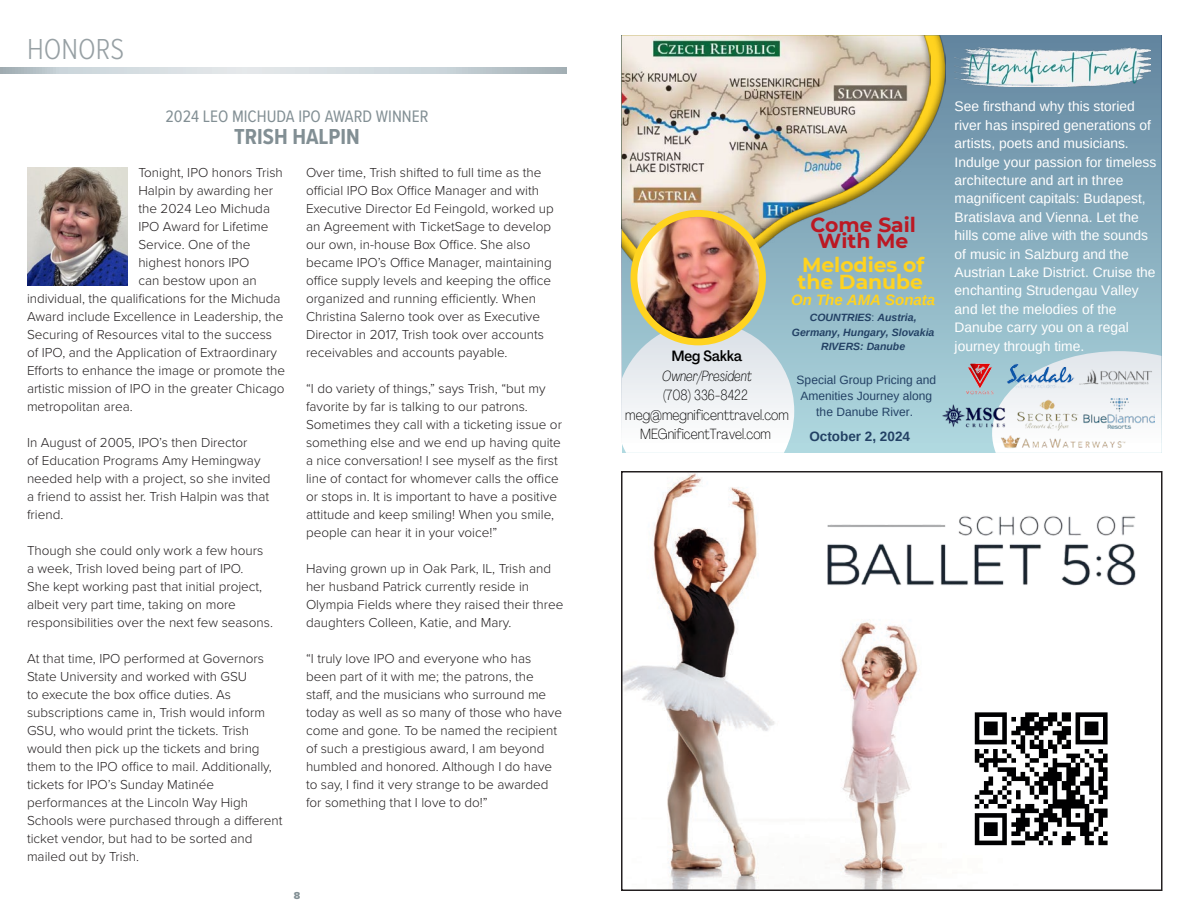
<style>
.page{position:relative;width:1188px;height:918px;background:#fff}
.page>*{position:absolute;margin:0;border:0;box-sizing:border-box;transform-origin:0 0}
.t1{font:300 30px "Proxima Nova Cond";color:#97a0a4}
.t2{font:700 22.5px "Proxima Nova Cond";color:#828f94}
.t3{font:700 20.25px/16.5px "Montserrat";color:#ffd320}
.t4{font:700 20.25px/16.5px "Montserrat";color:#bc1823;text-align:center}
.t5{font:17.25px "Proxima Nova Cond";color:#828f94}
.t6{font:italic 700 15px "Arimo";color:#ffd320}
.t7{font:100 condensed 14.7px/19.5px "Agrandir";color:#000;text-align:center}
.t8{font:italic 100 condensed 14.7px "Agrandir";color:#000}
.t9{font:500 condensed 14.7px "Agrandir";color:#000}
.t10{font:13.8px/18.5px "Arimo";color:#fff}
.t11{font:300 13.5px/18px "Proxima Nova";color:#231f20}
.t12{font:700 13.5px "Arimo";color:#234164}
.t13{font:12px/16px "Arimo";color:#234164;text-align:center}
.t14{font:italic 700 10.5px/14.4px "Arimo";color:#234164;text-align:center}
.t15{font:10.5px "Proxima Nova Extrabld";color:#828f94}
.s1{font-weight:400;font-style:normal}
</style>
<div class="page">
<img style="left:27px;top:167px;width:101px;height:118px">
<svg style="left:0;top:68px;width:567px;height:6px;background:#ccd4d9"></svg>
<svg style="left:622px;top:442px;width:172px;height:11px"></svg>
<svg style="left:992px;top:442px;width:170px;height:11px"></svg>
<svg style="left:622px;top:35px;width:540px;height:407px;background:#9dbdca"></svg>
<img style="left:622px;top:35px;width:323px;height:252px">
<img style="left:622px;top:35px;width:308px;height:238px">
<div style="left:631px;top:210px;width:135px;height:135px;background:#ffd320;border-radius:68px"></div>
<img style="left:637px;top:217px;width:122px;height:121px;border-radius:61px">
<img style="left:955px;top:48px;width:195px;height:38px">
<img style="left:940px;top:401px;width:66px;height:28px">
<img style="left:1001px;top:434px;width:126px;height:16px">
<img style="left:1079px;top:364px;width:75px;height:26px">
<img style="left:1016px;top:398px;width:62px;height:35px">
<img style="left:1002px;top:362px;width:77px;height:34px">
<img style="left:963px;top:357px;width:38px;height:43px">
<img style="left:1083px;top:399px;width:71px;height:29px">
<img style="left:624px;top:474px;width:294px;height:414px">
<img style="left:822px;top:494px;width:314px;height:119px">
<svg style="left:974px;top:712px;width:134px;height:134px"></svg>
<div style="left:621px;top:471px;width:541px;height:420px;border:2px solid #231f20"></div>
<h1 class="t1" style="left:27px;top:27px;width:99px">HONORS</h1>
<p class="t5" style="left:165px;top:103px;width:265px">2024 LEO MICHUDA IPO AWARD WINNER</p>
<h2 class="t2" style="left:234px;top:120px;width:127px">TRISH HALPIN</h2>
<p class="t11" style="left:138px;top:163px;width:146px">Tonight, IPO honors Trish</p>
<p class="t11" style="left:138px;top:181px;width:136px">Halpin by awarding her</p>
<p class="t11" style="left:138px;top:199px;width:133px">the 2024 Leo Michuda</p>
<p class="t11" style="left:138px;top:217px;width:132px">IPO Award for Lifetime</p>
<p class="t11" style="left:138px;top:235px;width:114px">Service. One of the</p>
<p class="t11" style="left:138px;top:253px;width:113px">highest honors IPO</p>
<p class="t11" style="left:138px;top:271px;width:120px">can bestow upon an</p>
<p class="t11" style="left:27px;top:289px;width:255px">individual, the qualifications for the Michuda</p>
<p class="t11" style="left:27px;top:307px;width:258px">Award include Excellence in Leadership, the</p>
<p class="t11" style="left:27px;top:325px;width:247px">Securing of Resources vital to the success</p>
<p class="t11" style="left:27px;top:343px;width:251px">of IPO, and the Application of Extraordinary</p>
<p class="t11" style="left:27px;top:361px;width:260px">Efforts to enhance the image or promote the</p>
<p class="t11" style="left:27px;top:379px;width:259px">artistic mission of IPO in the greater Chicago</p>
<p class="t11" style="left:27px;top:397px;width:107px">metropolitan area.</p>
<p class="t11" style="left:27px;top:433px;width:245px">In August of 2005, IPO’s then Director<br>of Education Programs Amy Hemingway needed help with a project, so she invited a friend to assist her. Trish Halpin was that friend.</p>
<p class="t11" style="left:27px;top:541px;width:247px">Though she could only work a few hours a week, Trish loved being part of IPO.<br>She kept working past that initial project, albeit very part time, taking on more responsibilities over the next few seasons.</p>
<p class="t11" style="left:27px;top:649px;width:257px">At that time, IPO performed at Governors State University and worked with GSU<br>to execute the box office duties. As subscriptions came in, Trish would inform GSU, who would print the tickets. Trish would then pick up the tickets and bring them to the IPO office to mail. Additionally, tickets for IPO’s Sunday Matinée performances at the Lincoln Way High Schools were purchased through a different ticket vendor, but had to be sorted and mailed out by Trish.</p>
<p class="t11" style="left:306px;top:163px;width:249px">Over time, Trish shifted to full time as the official IPO Box Office Manager and with Executive Director Ed Feingold, worked up an Agreement with TicketSage to develop our own, in-house Box Office. She also became IPO’s Office Manager, maintaining office supply levels and keeping the office organized and running efficiently. When Christina Salerno took over as Executive Director in 2017, Trish took over accounts receivables and accounts payable.</p>
<p class="t11" style="left:306px;top:379px;width:257px">“I do variety of things,” says Trish, “but my favorite by far is talking to our patrons.<br>Sometimes they call with a ticketing issue or something else and we end up having quite a nice conversation! I see myself as the first line of contact for whomever calls the office or stops in. It is important to have a positive attitude and keep smiling! When you smile, people can hear it in your voice!”</p>
<p class="t11" style="left:306px;top:559px;width:259px">Having grown up in Oak Park, IL, Trish and her husband Patrick currently reside in Olympia Fields where they raised their three daughters Colleen, Katie, and Mary.</p>
<p class="t11" style="left:306px;top:649px;width:258px">“I truly love IPO and everyone who has been part of it with me; the patrons, the staff, and the musicians who surround me today as well as so many of those who have come and gone. To be named the recipient of such a prestigious award, I am beyond humbled and honored. Although I do have to say, I find it very strange to be awarded for something that I love to do!”</p>
<p class="t15" style="left:294px;top:888px;width:8px">8</p>
<h3 class="t4" style="left:810px;top:216px;width:107px">Come Sail<br>With Me</h3>
<h3 class="t3" style="left:798px;top:256px;width:128px">Melodies of the Danube</h3>
<p class="t6" style="left:791px;top:289px;width:146px">On The AMA Sonata</p>
<p class="t14" style="left:792px;top:311px;width:144px">COUNTRIES<span class="s1">:</span> Austria,<br>Germany, Hungary, Slovakia<br>RIVERS: Danube</p>
<p class="t9" style="left:672px;top:347px;width:72px">Meg Sakka</p>
<p class="t8" style="left:662px;top:366px;width:91px">Owner/President</p>
<p class="t7" style="left:625px;top:385px;width:165px">(708) 336-8422 meg@megnificenttravel.com<br>MEGnificentTravel.com</p>
<p class="t13" style="left:797px;top:372px;width:141px">Special Group Pricing and<br>Amenities Journey along the Danube River.</p>
<p class="t12" style="left:809px;top:427px;width:102px">October 2, 2024</p>
<p class="t10" style="left:955px;top:97px;width:203px">See firsthand why this storied river has inspired generations of artists, poets and musicians.<br>Indulge your passion for timeless architecture and art in three magnificent capitals: Budapest,<br>Bratislava and Vienna. Let the hills come alive with the sounds of music in Salzburg and the<br>Austrian Lake District. Cruise the enchanting Strudengau Valley and let the melodies of the<br>Danube carry you on a regal journey through time.</p>
</div>
